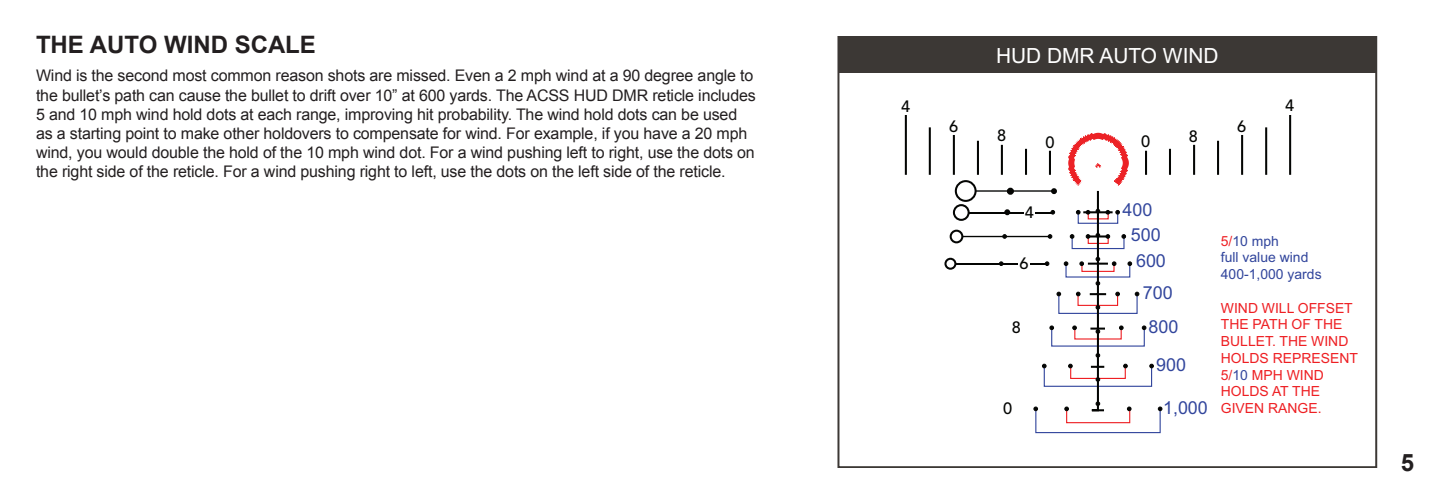
<style>
.page{position:relative;width:1440px;height:504px;background:#fff}
.page>*{position:absolute;margin:0;border:0;box-sizing:border-box;transform-origin:0 0}
.Arial_Regular_Body_S{font:700 24px "Arial";color:#231f20}
.t1{font:21px "Arial";color:#fff}
.t2{font:18px/26.2px "Arial";color:#31459c}
.t3{font:18px "Arial";color:#33479d}
.t4{font:500 16.4px "Avenir";color:#040503}
.Arial_Regular_Body_S-2{font:16px/19.2px "Arial";letter-spacing:-.01em;color:#231f20}
.t5{font:14px/16.8px "Arial";color:#ee1f23}
.t6{font:14px/16.8px "Arial";color:#31459c}
.s1{color:#ee1f23}
.s2{color:#33479d}
</style>
<div class="page">
<div style="left:838px;top:37px;width:538px;height:35px;background:#3c3835"></div>
<svg style="left:1003px;top:234px;width:4px;height:4px"></svg>
<svg style="left:999px;top:262px;width:4px;height:4px"></svg>
<svg style="left:1004px;top:209px;width:6px;height:6px"></svg>
<div style="left:1007px;top:188px;width:7px;height:7px;border:3px solid #040503;border-radius:50%"></div>
<svg style="left:944px;top:180px;width:34px;height:90px"></svg>
<hr style="left:976px;top:190px;width:79px;height:2px;background:#040503">
<hr style="left:962px;top:236px;width:88px;height:1px;background:#040503">
<hr style="left:969px;top:212px;width:55px;height:1px;background:#040503">
<hr style="left:955px;top:263px;width:63px;height:1px;background:#040503">
<svg style="left:1030px;top:133px;width:132px;height:301px"></svg>
<hr style="left:905px;top:115px;width:2px;height:60px;background:#040503">
<hr style="left:929px;top:127px;width:2px;height:48px;background:#040503">
<hr style="left:953px;top:135px;width:2px;height:40px;background:#040503">
<hr style="left:977px;top:141px;width:2px;height:34px;background:#040503">
<hr style="left:1001px;top:145px;width:2px;height:30px;background:#040503">
<hr style="left:1025px;top:149px;width:2px;height:26px;background:#040503">
<hr style="left:1049px;top:151px;width:2px;height:24px;background:#040503">
<hr style="left:1289px;top:115px;width:2px;height:60px;background:#040503">
<hr style="left:1265px;top:127px;width:2px;height:48px;background:#040503">
<hr style="left:1241px;top:135px;width:2px;height:40px;background:#040503">
<hr style="left:1217px;top:141px;width:2px;height:34px;background:#040503">
<hr style="left:1193px;top:145px;width:2px;height:30px;background:#040503">
<hr style="left:1169px;top:149px;width:2px;height:26px;background:#040503">
<hr style="left:1145px;top:151px;width:2px;height:24px;background:#040503">
<p class="Arial_Regular_Body_S" style="left:36px;top:29px;width:282px">THE AUTO WIND SCALE</p>
<p class="Arial_Regular_Body_S-2" style="left:36px;top:66px;width:721px">Wind is the second most common reason shots are missed. Even a 2 mph wind at a 90 degree angle to the bullet’s path can cause the bullet to drift over 10” at 600 yards. The ACSS HUD DMR reticle includes 5 and 10 mph wind hold dots at each range, improving hit probability. The wind hold dots can be used as a starting point to make other holdovers to compensate for wind. For example, if you have a 20 mph wind, you would double the hold of the 10 mph wind dot. For a wind pushing left to right, use the dots on the right side of the reticle. For a wind pushing right to left, use the dots on the left side of the reticle.</p>
<p class="t4" style="left:901px;top:92px;width:11px">4</p>
<p class="t4" style="left:949px;top:112px;width:11px">6</p>
<p class="t1" style="left:996px;top:42px;width:224px">HUD DMR AUTO WIND</p>
<p class="t4" style="left:997px;top:121px;width:11px">8</p>
<p class="t4" style="left:1045px;top:128px;width:11px">0</p>
<p class="t4" style="left:1141px;top:127px;width:11px">0</p>
<p class="t4" style="left:1189px;top:122px;width:11px">8</p>
<p class="t4" style="left:1025px;top:198px;width:11px">4</p>
<p class="t3" style="left:1123px;top:198px;width:31px">400</p>
<p class="t4" style="left:1237px;top:112px;width:11px">6</p>
<p class="t4" style="left:1285px;top:91px;width:11px">4</p>
<p class="t4" style="left:1019px;top:249px;width:11px">6</p>
<p class="t4" style="left:1012px;top:313px;width:11px">8</p>
<p class="t4" style="left:1003px;top:394px;width:11px">0</p>
<p class="t2" style="left:1131px;top:222px;width:37px">500<br>600</p>
<p class="t2" style="left:1143px;top:275px;width:37px;line-height:34px;text-align:center">700<br>800</p>
<p class="t2" style="left:1156px;top:351px;width:31px">900</p>
<p class="t2" style="left:1163px;top:394px;width:46px">1,000</p>
<p class="t6" style="left:1221px;top:233px;width:102px"><span class="s1">5/</span>10 mph<br>full value wind<br>400-1,000 yards</p>
<p class="t5" style="left:1221px;top:299px;width:139px">WIND WILL OFFSET<br>THE PATH OF THE<br>BULLET. THE WIND<br>HOLDS REPRESENT<br>5/<span class="s2">10</span> MPH WIND<br>HOLDS AT THE<br>GIVEN RANGE.</p>
<h1 class="Arial_Regular_Body_S" style="left:1401px;top:447px;width:15px">5</h1>
</div>
